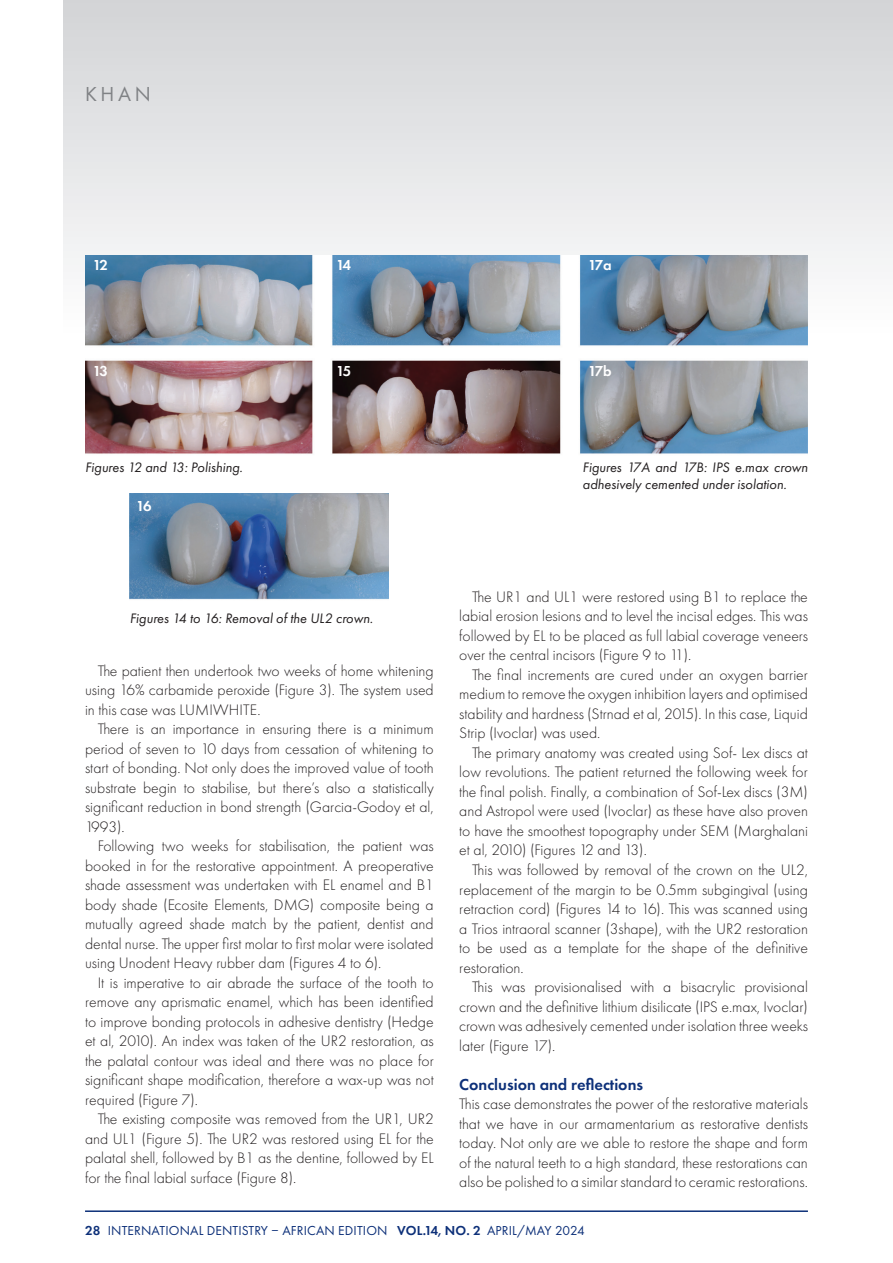
<style>
.page{position:relative;width:893px;height:1263px;background:#fff}
.page>*{position:absolute;margin:0;border:0;box-sizing:border-box;transform-origin:0 0}
.t1{font:21px "Futura PT";color:#808285}
.t2{font:600 16.5px "Futura PT";color:#0d3079}
.t3{font:300 15.75px/19.5px "Futura PT";color:#231f20;text-align:justify}
.t4{font:600 15px "Futura PT";letter-spacing:-.125em;color:#fff}
.t5{font:italic 14.25px/16.5px "Futura PT";color:#231f20}
.t6{font:13.5px "Futura PT";letter-spacing:.01em;color:#0d3079}
.s1{font-weight:600}
</style>
<div class="page">
<div style="left:64px;top:0;width:829px;height:337px;background:linear-gradient(to bottom,#d2d3d6,#fefefe)"></div>
<img style="left:85px;top:255px;width:723px;height:199px">
<hr style="left:85px;top:1210px;width:723px;height:2px;background:#0d3079">
<img style="left:130px;top:494px;width:259px;height:106px">
<p class="t1" style="left:85px;top:82px;width:67px">KHAN</p>
<p class="t4" style="left:93px;top:255px;width:17px">12</p>
<p class="t4" style="left:336px;top:255px;width:16px">14</p>
<p class="t4" style="left:588px;top:255px;width:25px">17a</p>
<p class="t4" style="left:93px;top:362px;width:17px">13</p>
<p class="t4" style="left:336px;top:362px;width:17px">15</p>
<p class="t4" style="left:588px;top:362px;width:25px">17b</p>
<p class="t5" style="left:85px;top:459px;width:159px">Figures 12 and 13: Polishing.</p>
<p class="t5" style="left:583px;top:459px;width:227px">Figures 17A and 17B: IPS e.max crown adhesively cemented under isolation.</p>
<p class="t4" style="left:136px;top:497px;width:17px">16</p>
<p class="t3" style="left:459px;top:587px;width:350px;text-indent:13px">The UR1 and UL1 were restored using B1 to replace the labial erosion lesions and to level the incisal edges. This was followed by EL to be placed as full labial coverage veneers over the central incisors (Figure 9 to 11).</p>
<p class="t3" style="left:459px;top:665px;width:350px;text-indent:13px">The final increments are cured under an oxygen barrier medium to remove the oxygen inhibition layers and optimised stability and hardness (Strnad et al, 2015). In this case, Liquid Strip (Ivoclar) was used.</p>
<p class="t3" style="left:459px;top:743px;width:350px;text-indent:13px">The primary anatomy was created using Sof- Lex discs at low revolutions. The patient returned the following week for the final polish. Finally, a combination of Sof-Lex discs (3M) and Astropol were used (Ivoclar) as these have also proven to have the smoothest topography under SEM (Marghalani et al, 2010) (Figures 12 and 13).</p>
<p class="t3" style="left:459px;top:860px;width:350px;text-indent:13px">This was followed by removal of the crown on the UL2, replacement of the margin to be 0.5mm subgingival (using retraction cord) (Figures 14 to 16). This was scanned using a Trios intraoral scanner (3shape), with the UR2 restoration to be used as a template for the shape of the definitive restoration.</p>
<p class="t3" style="left:459px;top:977px;width:350px;text-indent:13px">This was provisionalised with a bisacrylic provisional crown and the definitive lithium disilicate (IPS e.max, Ivoclar) crown was adhesively cemented under isolation three weeks later (Figure 17).</p>
<p class="t2" style="left:459px;top:1074px;width:185px">Conclusion and reflections</p>
<p class="t3" style="left:459px;top:1094px;width:350px">This case demonstrates the power of the restorative materials that we have in our armamentarium as restorative dentists today. Not only are we able to restore the shape and form of the natural teeth to a high standard, these restorations can also be polished to a similar standard to ceramic restorations.</p>
<p class="t5" style="left:130px;top:610px;width:245px">Figures 14 to 16: Removal of the UL2 crown.</p>
<p class="t3" style="left:85px;top:661px;width:350px;text-indent:13px">The patient then undertook two weeks of home whitening using 16% carbamide peroxide (Figure 3). The system used in this case was LUMIWHITE.</p>
<p class="t3" style="left:85px;top:719px;width:350px;text-indent:13px">There is an importance in ensuring there is a minimum period of seven to 10 days from cessation of whitening to start of bonding. Not only does the improved value of tooth substrate begin to stabilise, but there’s also a statistically significant reduction in bond strength (Garcia-Godoy et al, 1993).</p>
<p class="t3" style="left:85px;top:836px;width:350px;text-indent:13px">Following two weeks for stabilisation, the patient was booked in for the restorative appointment. A preoperative shade assessment was undertaken with EL enamel and B1 body shade (Ecosite Elements, DMG) composite being a mutually agreed shade match by the patient, dentist and dental nurse. The upper first molar to first molar were isolated using Unodent Heavy rubber dam (Figures 4 to 6).</p>
<p class="t3" style="left:85px;top:973px;width:350px;text-indent:13px">It is imperative to air abrade the surface of the tooth to remove any aprismatic enamel, which has been identified to improve bonding protocols in adhesive dentistry (Hedge et al, 2010). An index was taken of the UR2 restoration, as the palatal contour was ideal and there was no place for significant shape modification, therefore a wax-up was not required (Figure 7).</p>
<p class="t3" style="left:85px;top:1109px;width:350px;text-indent:13px">The existing composite was removed from the UR1, UR2 and UL1 (Figure 5). The UR2 was restored using EL for the palatal shell, followed by B1 as the dentine, followed by EL for the final labial surface (Figure 8).</p>
<p class="t6" style="left:85px;top:1223px;width:501px"><span class="s1">28</span> INTERNATIONAL DENTISTRY – AFRICAN EDITION <span class="s1">VOL.14, NO. 2</span> APRIL/MAY 2024</p>
</div>
